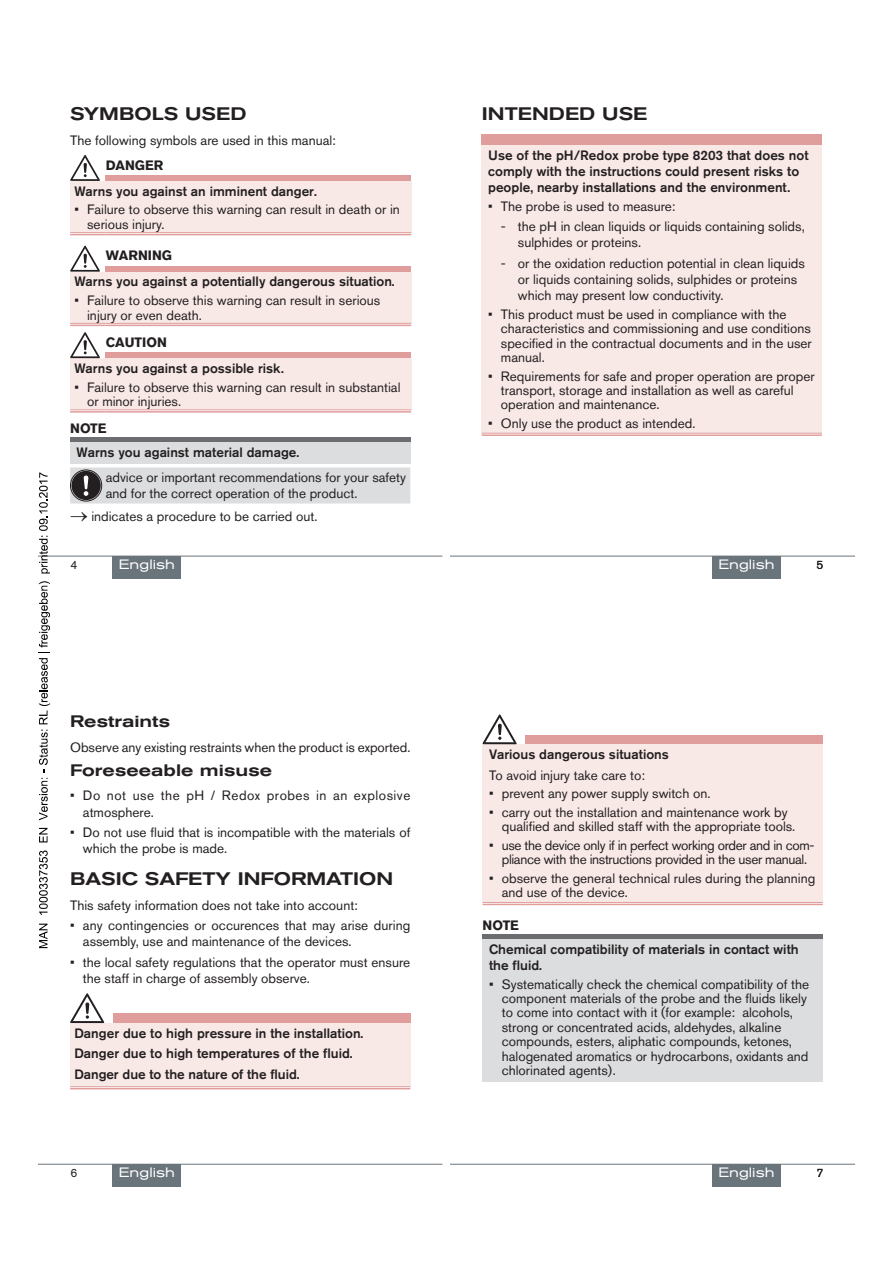
<style>
.page{position:relative;width:893px;height:1263px;background:#fff}
.page>*{position:absolute;margin:0;border:0;box-sizing:border-box;transform-origin:0 0}
.t1{font:500 expanded 18px "Akzidenz Grotesk BQ";color:#231f20}
.t2{font:500 expanded 16.5px "Akzidenz Grotesk BQ";color:#231f20}
.t3{font:13.5px/14.4px "Akzidenz Grotesk BQ";color:#231f20}
.t4{font:500 13.5px/16.2px "Akzidenz Grotesk BQ";color:#231f20}
.t5{font:13.5px/14.4px "Akzidenz Grotesk BQ";letter-spacing:-.025em;color:#231f20;text-align:center}
.t6{font:13.5px/16.2px "Akzidenz Grotesk BQ";letter-spacing:.04em;color:#231f20}
.t7{font:700 13.5px "Akzidenz Grotesk BQ";color:#231f20}
.t8{font:expanded 13.5px "Akzidenz Grotesk BQ";color:#fff}
.t9{font:12px "Akzidenz Grotesk BQ";color:#231f20}
</style>
<div class="page">
<div style="left:106px;top:175px;width:305px;height:6px;background:#df9e9c"></div>
<div style="left:70px;top:181px;width:341px;height:53px;background:#f8e9e7"></div>
<hr style="left:70px;top:232px;width:36px;height:3px;background:#fff">
<hr style="left:106px;top:232px;width:305px;height:3px;background:#fff">
<hr style="left:70px;top:232px;width:36px;height:1px;background:#df9e9c">
<hr style="left:70px;top:234px;width:36px;height:1px;background:#df9e9c">
<hr style="left:106px;top:232px;width:305px;height:1px;background:#df9e9c">
<hr style="left:106px;top:234px;width:305px;height:1px;background:#df9e9c">
<svg style="left:70px;top:155px;width:30px;height:26px"></svg>
<div style="left:106px;top:266px;width:305px;height:6px;background:#df9e9c"></div>
<div style="left:70px;top:272px;width:341px;height:53px;background:#f8e9e7"></div>
<hr style="left:70px;top:323px;width:36px;height:3px;background:#fff">
<hr style="left:106px;top:323px;width:305px;height:3px;background:#fff">
<hr style="left:70px;top:323px;width:36px;height:1px;background:#df9e9c">
<hr style="left:70px;top:325px;width:36px;height:1px;background:#df9e9c">
<hr style="left:106px;top:323px;width:305px;height:1px;background:#df9e9c">
<hr style="left:106px;top:325px;width:305px;height:1px;background:#df9e9c">
<svg style="left:70px;top:246px;width:30px;height:26px"></svg>
<div style="left:106px;top:353px;width:305px;height:5px;background:#df9e9c"></div>
<div style="left:70px;top:358px;width:341px;height:53px;background:#f8e9e7"></div>
<hr style="left:70px;top:410px;width:36px;height:1px;background:#df9e9c">
<hr style="left:70px;top:411px;width:36px;height:2px;background:#df9e9c">
<hr style="left:106px;top:410px;width:305px;height:1px;background:#df9e9c">
<hr style="left:106px;top:411px;width:305px;height:2px;background:#df9e9c">
<svg style="left:70px;top:332px;width:30px;height:26px"></svg>
<div style="left:70px;top:437px;width:340px;height:5px;background:#6c6d70"></div>
<div style="left:70px;top:442px;width:340px;height:21px;background:#dcdddf"></div>
<svg style="left:70px;top:467px;width:340px;height:36px;background:#d2d2d4"></svg>
<hr style="left:38px;top:556px;width:404px;height:1px;background:#6a747b">
<div style="left:113px;top:556px;width:68px;height:22px;background:#6a747b"></div>
<div style="left:482px;top:134px;width:340px;height:11px;background:#df9e9c"></div>
<div style="left:482px;top:145px;width:340px;height:289px;background:#f8e9e7"></div>
<hr style="left:482px;top:433px;width:340px;height:1px;background:#df9e9c">
<hr style="left:482px;top:434px;width:340px;height:2px;background:#df9e9c">
<hr style="left:451px;top:556px;width:404px;height:1px;background:#6a747b">
<div style="left:712px;top:556px;width:68px;height:22px;background:#6a747b"></div>
<div style="left:113px;top:1014px;width:297px;height:9px;background:#df9e9c"></div>
<div style="left:70px;top:1023px;width:340px;height:65px;background:#f8e9e7"></div>
<hr style="left:70px;top:1086px;width:43px;height:3px;background:#fff">
<hr style="left:113px;top:1086px;width:297px;height:3px;background:#fff">
<hr style="left:70px;top:1086px;width:43px;height:1px;background:#df9e9c">
<hr style="left:70px;top:1088px;width:43px;height:1px;background:#df9e9c">
<hr style="left:113px;top:1086px;width:297px;height:1px;background:#df9e9c">
<hr style="left:113px;top:1088px;width:297px;height:1px;background:#df9e9c">
<svg style="left:70px;top:993px;width:34px;height:30px"></svg>
<hr style="left:38px;top:1164px;width:404px;height:1px;background:#6a747b">
<div style="left:113px;top:1164px;width:68px;height:22px;background:#6a747b"></div>
<div style="left:525px;top:735px;width:298px;height:9px;background:#df9e9c"></div>
<div style="left:483px;top:744px;width:340px;height:160px;background:#f8e9e7"></div>
<hr style="left:483px;top:902px;width:42px;height:3px;background:#fff">
<hr style="left:525px;top:902px;width:298px;height:3px;background:#fff">
<hr style="left:483px;top:902px;width:42px;height:1px;background:#df9e9c">
<hr style="left:483px;top:904px;width:42px;height:1px;background:#df9e9c">
<hr style="left:525px;top:902px;width:298px;height:1px;background:#df9e9c">
<hr style="left:525px;top:904px;width:298px;height:1px;background:#df9e9c">
<svg style="left:483px;top:714px;width:34px;height:30px"></svg>
<div style="left:483px;top:934px;width:340px;height:5px;background:#6c6d70"></div>
<div style="left:483px;top:939px;width:340px;height:142px;background:#dcdddf"></div>
<hr style="left:451px;top:1164px;width:404px;height:1px;background:#6a747b">
<div style="left:712px;top:1164px;width:68px;height:22px;background:#6a747b"></div>
<svg style="left:39px;top:924px;width:9px;height:24px"></svg>
<svg style="left:39px;top:850px;width:9px;height:65px"></svg>
<svg style="left:39px;top:828px;width:9px;height:14px"></svg>
<svg style="left:39px;top:581px;width:11px;height:239px"></svg>
<svg style="left:39px;top:472px;width:11px;height:101px"></svg>
<h1 class="t1" style="left:70px;top:103px;width:178px">SYMBOLS USED</h1>
<p class="t3" style="left:70px;top:133px;width:267px">The following symbols are used in this manual:</p>
<p class="t7" style="left:106px;top:157px;width:59px">DANGER</p>
<p class="t4" style="left:74px;top:183px;width:244px">Warns you against an imminent danger.</p>
<p class="t3" style="left:87px;top:202px;width:314px;text-indent:-13px">• Failure to observe this warning can result in death or in serious injury.</p>
<p class="t7" style="left:106px;top:248px;width:68px">WARNING</p>
<p class="t4" style="left:74px;top:273px;width:322px">Warns you against a potentially dangerous situation.</p>
<p class="t3" style="left:87px;top:293px;width:295px;text-indent:-13px">• Failure to observe this warning can result in serious injury or even death.</p>
<p class="t7" style="left:106px;top:334px;width:63px">CAUTION</p>
<p class="t4" style="left:74px;top:360px;width:211px">Warns you against a possible risk.</p>
<p class="t3" style="left:87px;top:380px;width:315px;text-indent:-13px">• Failure to observe this warning can result in substantial or minor injuries.</p>
<p class="t7" style="left:70px;top:421px;width:38px">NOTE</p>
<p class="t4" style="left:77px;top:444px;width:224px">Warns you against material damage.</p>
<p class="t3" style="left:106px;top:469px;width:302px;line-height:16.2px">advice or important recommendations for your safety and for the correct operation of the product.</p>
<p class="t3" style="left:70px;top:509px;width:249px">→ indicates a procedure to be carried out.</p>
<p class="t8" style="left:119px;top:557px;width:57px">English</p>
<p class="t9" style="left:71px;top:558px;width:8px">4</p>
<p class="t2" style="left:70px;top:711px;width:102px">Restraints</p>
<p class="t3" style="left:70px;top:739px;width:342px">Observe any existing restraints when the product is exported.</p>
<p class="t2" style="left:70px;top:760px;width:204px">Foreseeable misuse</p>
<p class="t6" style="left:83px;top:787px;width:329px;text-indent:-13px">• Do not use the pH / Redox probes in an explosive atmosphere.</p>
<p class="t3" style="left:83px;top:824px;width:329px;line-height:16.2px;text-indent:-13px">• Do not use fluid that is incompatible with the materials of which the probe is made.</p>
<h1 class="t1" style="left:70px;top:868px;width:325px">BASIC SAFETY INFORMATION</h1>
<p class="t3" style="left:70px;top:898px;width:289px">This safety information does not take into account:</p>
<p class="t3" style="left:83px;top:917px;width:329px;line-height:16.2px;text-indent:-13px">• any contingencies or occurences that may arise during assembly, use and maintenance of the devices.</p>
<p class="t3" style="left:83px;top:954px;width:329px;line-height:16.2px;text-indent:-13px">• the local safety regulations that the operator must ensure the staff in charge of assembly observe.</p>
<p class="t4" style="left:74px;top:1023px;width:290px;line-height:20.4px">Danger due to high pressure in the installation.<br>Danger due to high temperatures of the fluid.<br>Danger due to the nature of the fluid.</p>
<p class="t9" style="left:71px;top:1166px;width:8px">6</p>
<p class="t8" style="left:119px;top:1165px;width:57px">English</p>
<h1 class="t1" style="left:482px;top:103px;width:167px">INTENDED USE</h1>
<p class="t4" style="left:488px;top:146px;width:322px">Use of the pH/Redox probe type 8203 that does not comply with the instructions could present risks to people, nearby installations and the environment.</p>
<p class="t3" style="left:488px;top:199px;width:189px">• The probe is used to measure:</p>
<p class="t3" style="left:518px;top:218px;width:288px;line-height:16.2px;text-indent:-17px">- the pH in clean liquids or liquids containing solids, sulphides or proteins.</p>
<p class="t3" style="left:518px;top:255px;width:288px;line-height:16.2px;text-indent:-17px">- or the oxidation reduction potential in clean liquids or liquids containing solids, sulphides or proteins which may present low conductivity.</p>
<p class="t3" style="left:501px;top:307px;width:312px;text-indent:-13px">• This product must be used in compliance with the characteristics and commissioning and use conditions specified in the contractual documents and in the user manual.</p>
<p class="t3" style="left:501px;top:369px;width:315px;text-indent:-13px">• Requirements for safe and proper operation are proper transport, storage and installation as well as careful operation and maintenance.</p>
<p class="t3" style="left:488px;top:416px;width:209px">• Only use the product as intended.</p>
<p class="t8" style="left:718px;top:557px;width:57px">English</p>
<p class="t9" style="left:817px;top:558px;width:8px">5</p>
<p class="t4" style="left:489px;top:746px;width:181px">Various dangerous situations</p>
<p class="t3" style="left:489px;top:767px;width:158px">To avoid injury take care to:</p>
<p class="t3" style="left:489px;top:786px;width:223px">• prevent any power supply switch on.</p>
<p class="t3" style="left:502px;top:805px;width:295px;text-indent:-13px">• carry out the installation and maintenance work by qualified and skilled staff with the appropriate tools.</p>
<p class="t5" style="left:489px;top:838px;width:327px">• use the device only if in perfect working order and in com&shy;pliance with the instructions provided in the user manual.</p>
<p class="t3" style="left:502px;top:871px;width:315px;text-indent:-13px">• observe the general technical rules during the planning and use of the device.</p>
<p class="t7" style="left:483px;top:917px;width:38px">NOTE</p>
<p class="t4" style="left:489px;top:940px;width:311px">Chemical compatibility of materials in contact with the fluid.</p>
<p class="t3" style="left:502px;top:976px;width:309px;text-indent:-13px">• Systematically check the chemical compatibility of the component materials of the probe and the fluids likely to come into contact with it (for example: alcohols, strong or concentrated acids, aldehydes, alkaline compounds, esters, aliphatic compounds, ketones, halogenated aromatics or hydrocarbons, oxidants and chlorinated agents).</p>
<p class="t8" style="left:718px;top:1165px;width:57px">English</p>
<p class="t9" style="left:817px;top:1166px;width:8px">7</p>
</div>
